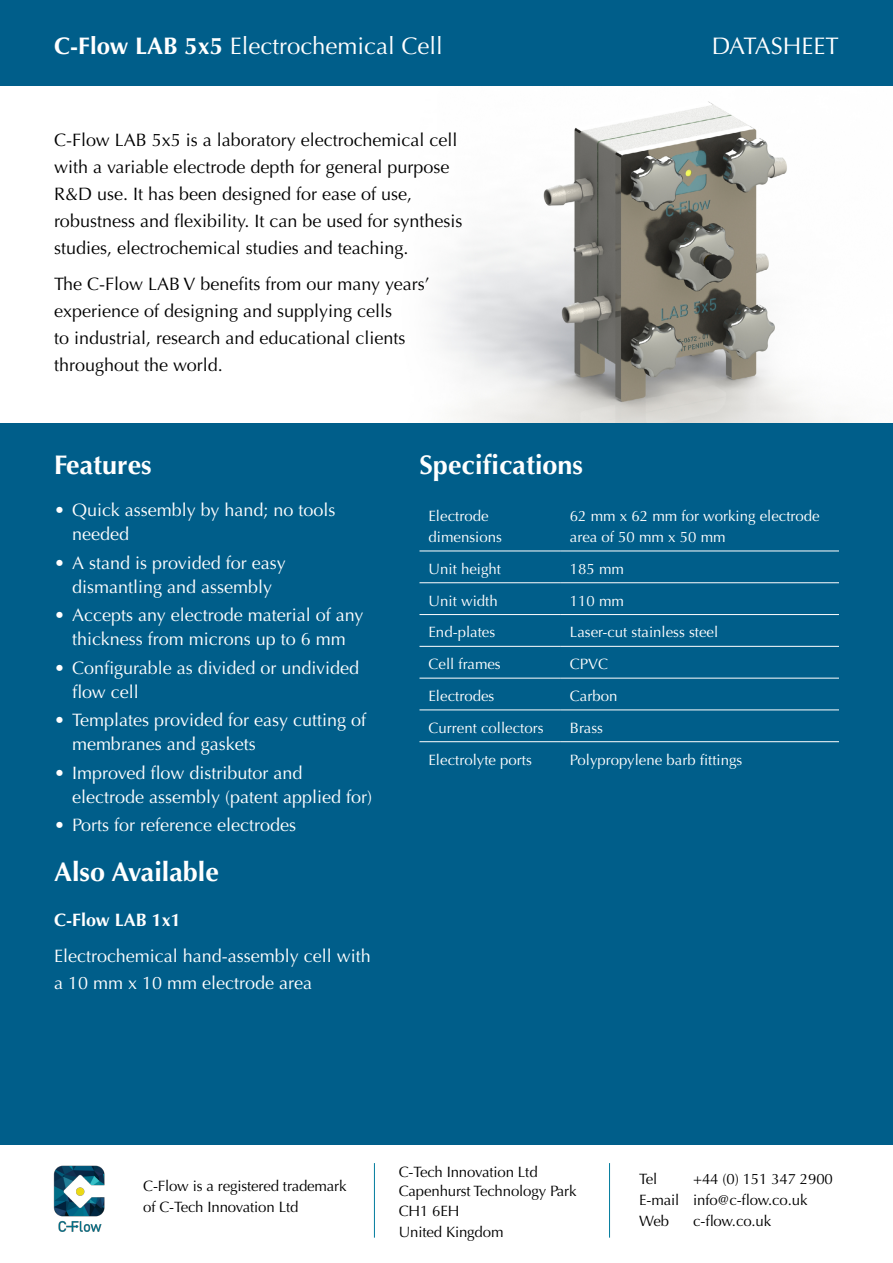
<style>
.page{position:relative;width:893px;height:1263px;background:#fff}
.page>*{position:absolute;margin:0;border:0;box-sizing:border-box;transform-origin:0 0}
.t1{font:700 27px "Optima";color:#fff}
.t2{font:24px "Optima";color:#fff}
.t3{font:18px/24px "Optima";color:#fff}
.t4{font:18px/27px "Optima";color:#000}
.t5{font:700 18px "Optima";color:#fff}
.t6{font:15px/21px "Optima";color:#fff}
.t7{font:15px/21px "Optima";letter-spacing:-.01em;color:#000}
.s1{font-weight:700}
</style>
<div class="page">
<img style="left:440px;top:101px;width:407px;height:322px">
<div style="left:0;top:0;width:893px;height:86px;background:#005e8a"></div>
<div style="left:0;top:423px;width:893px;height:721px;background:#005e8a"></div>
<hr style="left:419px;top:551px;width:142px;height:1px;background:#fff">
<hr style="left:561px;top:551px;width:278px;height:1px;background:#fff">
<hr style="left:419px;top:582px;width:142px;height:1px;background:#fff">
<hr style="left:561px;top:582px;width:278px;height:1px;background:#fff">
<hr style="left:419px;top:614px;width:142px;height:1px;background:#fff">
<hr style="left:561px;top:614px;width:278px;height:1px;background:#fff">
<hr style="left:419px;top:646px;width:142px;height:1px;background:#fff">
<hr style="left:561px;top:646px;width:278px;height:1px;background:#fff">
<hr style="left:419px;top:678px;width:142px;height:1px;background:#fff">
<hr style="left:561px;top:678px;width:278px;height:1px;background:#fff">
<hr style="left:419px;top:710px;width:142px;height:1px;background:#fff">
<hr style="left:561px;top:710px;width:278px;height:1px;background:#fff">
<hr style="left:419px;top:741px;width:142px;height:1px;background:#fff">
<hr style="left:561px;top:741px;width:278px;height:1px;background:#fff">
<img style="left:53px;top:1165px;width:52px;height:67px">
<hr style="left:374px;top:1163px;width:1px;height:74px;background:#007b9d">
<hr style="left:609px;top:1163px;width:1px;height:74px;background:#007b9d">
<h2 class="t2" style="left:54px;top:32px;width:390px"><span class="s1">C-Flow LAB 5x5</span> Electrochemical Cell</h2>
<h2 class="t2" style="left:712px;top:32px;width:129px">DATASHEET</h2>
<p class="t4" style="left:54px;top:126px;width:410px">C-Flow LAB 5x5 is a laboratory electrochemical cell with a variable electrode depth for general purpose R&amp;D use. It has been designed for ease of use, robustness and flexibility. It can be used for synthesis studies, electrochemical studies and teaching.</p>
<p class="t4" style="left:54px;top:270px;width:377px">The C-Flow LAB V benefits from our many years’ experience of designing and supplying cells<br>to industrial, research and educational clients throughout the world.</p>
<h1 class="t1" style="left:54px;top:449px;width:99px">Features</h1>
<p class="t3" style="left:72px;top:498px;width:265px;text-indent:-18px">• Quick assembly by hand; no tools needed</p>
<p class="t3" style="left:54px;top:551px;width:233px;text-align:center">• A stand is provided for easy dismantling and assembly</p>
<p class="t3" style="left:54px;top:603px;width:311px;text-align:center">• Accepts any electrode material of any thickness from microns up to 6 mm</p>
<p class="t3" style="left:72px;top:656px;width:289px;text-indent:-18px">• Configurable as divided or undivided flow cell</p>
<p class="t3" style="left:72px;top:708px;width:296px;text-indent:-18px">• Templates provided for easy cutting of membranes and gaskets</p>
<p class="t3" style="left:72px;top:761px;width:302px;text-indent:-18px">• Improved flow distributor and electrode assembly (patent applied for)</p>
<p class="t3" style="left:54px;top:813px;width:244px">• Ports for reference electrodes</p>
<h1 class="t1" style="left:54px;top:856px;width:166px">Also Available</h1>
<p class="t5" style="left:54px;top:909px;width:128px">C-Flow LAB 1x1</p>
<p class="t3" style="left:54px;top:942px;width:318px;line-height:27px">Electrochemical hand-assembly cell with a 10 mm x 10 mm electrode area</p>
<h1 class="t1" style="left:419px;top:449px;width:165px">Specifications</h1>
<p class="t6" style="left:428px;top:506px;width:75px">Electrode dimensions</p>
<p class="t6" style="left:570px;top:506px;width:251px">62 mm x 62 mm for working electrode area of 50 mm x 50 mm</p>
<p class="t6" style="left:428px;top:558px;width:74px">Unit height</p>
<p class="t6" style="left:570px;top:558px;width:56px">185 mm</p>
<p class="t6" style="left:428px;top:590px;width:71px">Unit width</p>
<p class="t6" style="left:570px;top:590px;width:56px">110 mm</p>
<p class="t6" style="left:428px;top:622px;width:68px">End-plates</p>
<p class="t6" style="left:570px;top:622px;width:150px">Laser-cut stainless steel</p>
<p class="t6" style="left:428px;top:654px;width:74px">Cell frames</p>
<p class="t6" style="left:570px;top:654px;width:40px">CPVC</p>
<p class="t6" style="left:428px;top:685px;width:67px">Electrodes</p>
<p class="t6" style="left:570px;top:685px;width:49px">Carbon</p>
<p class="t6" style="left:428px;top:717px;width:117px">Current collectors</p>
<p class="t6" style="left:570px;top:717px;width:35px">Brass</p>
<p class="t6" style="left:428px;top:749px;width:105px">Electrolyte ports</p>
<p class="t6" style="left:570px;top:749px;width:174px">Polypropylene barb fittings</p>
<p class="t7" style="left:143px;top:1176px;width:205px">C-Flow is a registered trademark of C-Tech Innovation Ltd</p>
<p class="t7" style="left:399px;top:1162px;width:179px;line-height:19.5px">C-Tech Innovation Ltd<br>Capenhurst Technology Park<br>CH1 6EH</p>
<p class="t7" style="left:399px;top:1221px;width:106px">United Kingdom</p>
<p class="t7" style="left:639px;top:1169px;width:20px">Tel</p>
<p class="t7" style="left:639px;top:1169px;width:195px;text-indent:54px">+44 (0) 151 347 2900<br>E-mail info@c-flow.co.uk<br>Web</p>
<p class="t7" style="left:693px;top:1211px;width:80px">c-flow.co.uk</p>
</div>
